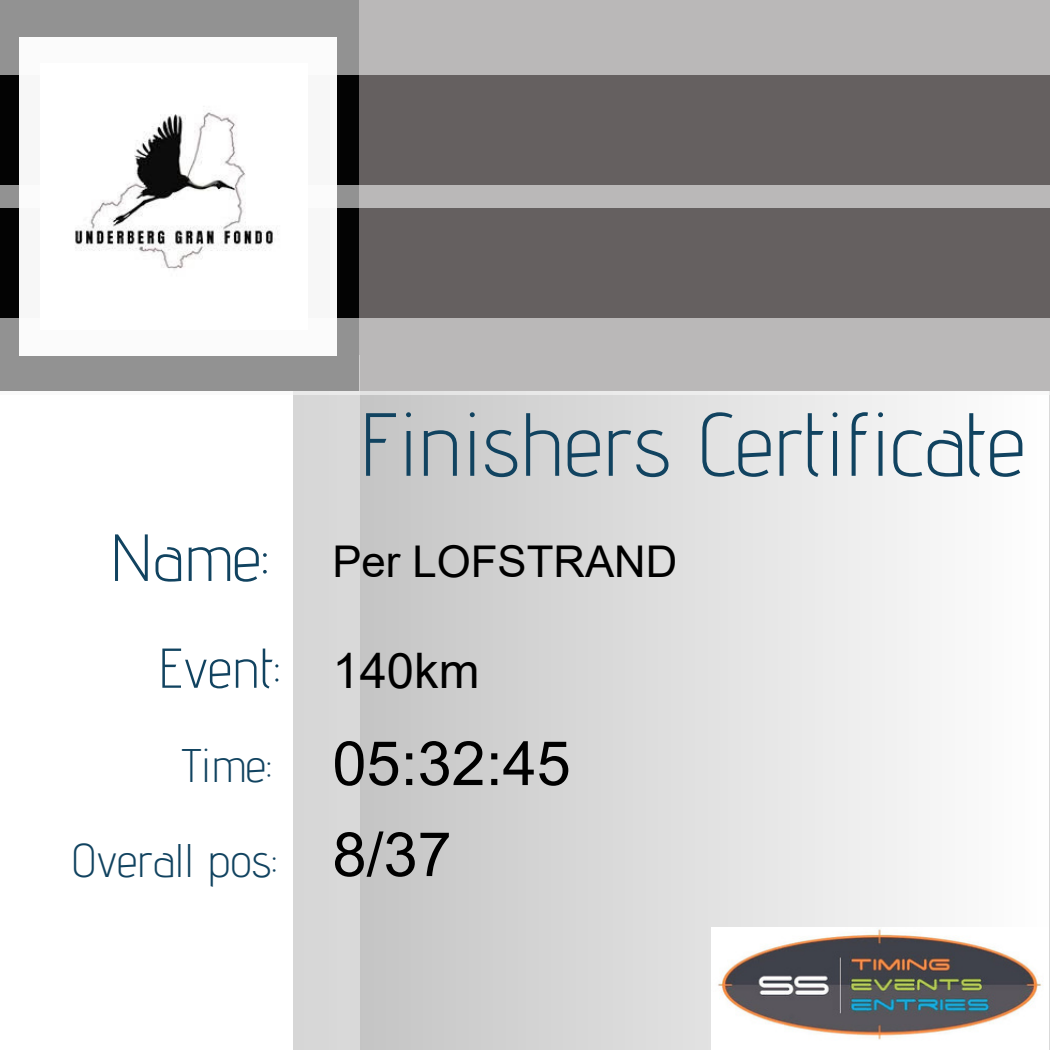
<style>
.page{position:relative;width:1050px;height:1050px;background:#fff}
.page>*{position:absolute;margin:0;border:0;box-sizing:border-box;transform-origin:0 0}
.t1{font:300 89.42px "Advent Pro";color:#114360}
.t2{font:300 66.5px "Advent Pro";color:#114360}
.t3{font:61.25px/91px "Arial";color:#000}
.t4{font:300 56px "Advent Pro";color:#114360}
.t5{font:49px "Arial";color:#000}
.t6{font:300 47.07px "Advent Pro";color:#114360}
.t7{font:43.75px "Arial";color:#000}
</style>
<div class="page">
<svg style="left:360px;top:395px;width:570px;height:655px;background:#dbdbdb"></svg>
<div style="left:0;top:0;width:1050px;height:391px;background:#656060"></div>
<div style="left:293px;top:356px;width:67px;height:694px;background:#d7d7d7"></div>
<div style="left:0;top:0;width:359px;height:390px;background:#000"></div>
<svg style="left:0;top:318px;width:1050px;height:77px;background:#b5b3b3"></svg>
<img style="left:712px;top:927px;width:330px;height:123px">
<div style="left:0;top:185px;width:1050px;height:22px;background:#bab8b8"></div>
<svg style="left:0;top:0;width:1050px;height:75px;background:#b1afaf"></svg>
<div style="left:19px;top:37px;width:318px;height:319px;background:#fff"></div>
<img style="left:75px;top:106px;width:203px;height:164px">
<h1 class="t2" style="left:110px;top:517px;width:160px">Name:</h1>
<h2 class="t4" style="left:158px;top:634px;width:123px">Event:</h2>
<h3 class="t6" style="left:182px;top:737px;width:91px">Time:</h3>
<p class="t6" style="left:71px;top:831px;width:207px">Overall pos:</p>
<p class="t1" style="left:359px;top:390px;width:668px">Finishers Certificate</p>
<p class="t7" style="left:332px;top:537px;width:346px">Per LOFSTRAND</p>
<p class="t5" style="left:332px;top:644px;width:149px">140km</p>
<p class="t3" style="left:332px;top:718px;width:240px">05:32:45<br>8/37</p>
</div>
